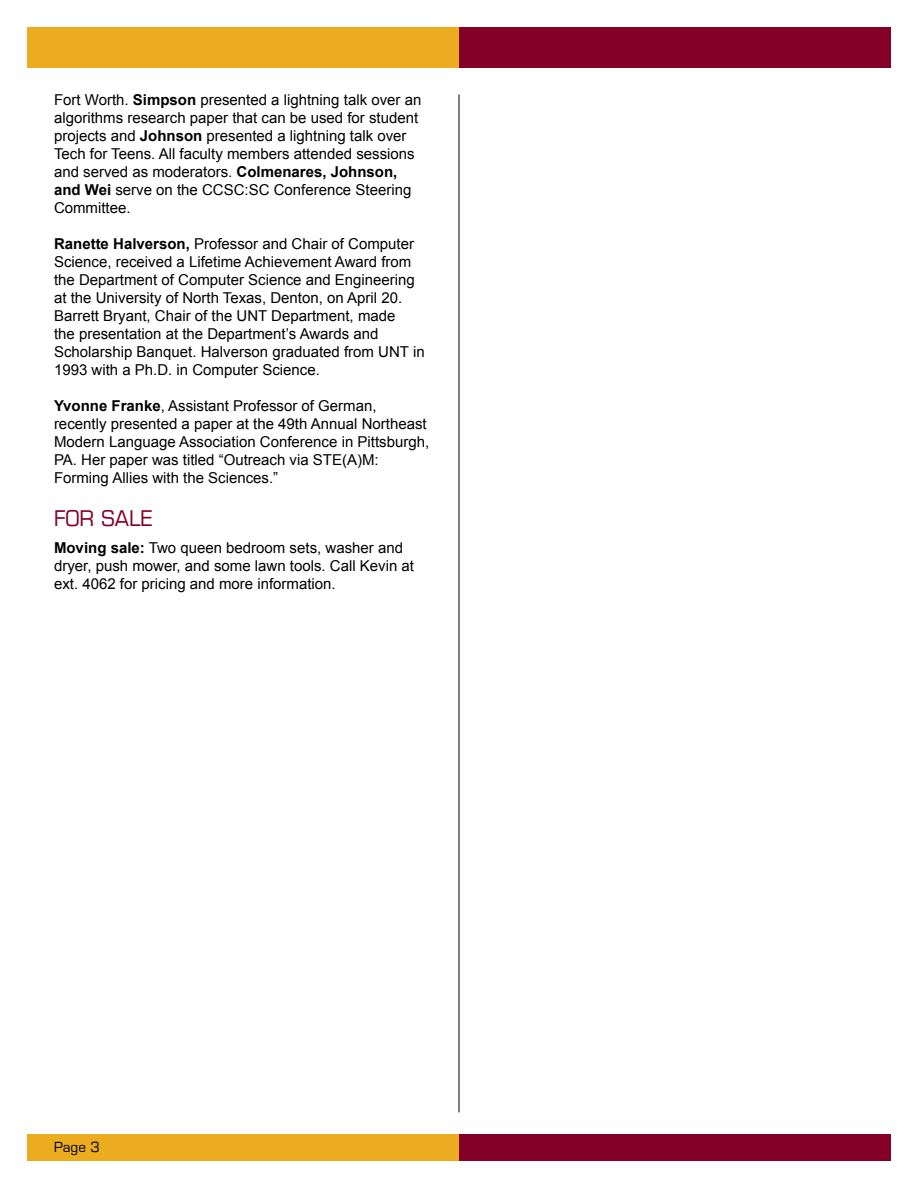
<style>
.page{position:relative;width:918px;height:1188px;background:#fff}
.page>*{position:absolute;margin:0;border:0;box-sizing:border-box;transform-origin:0 0}
.t1{font:21px "Eurostile";color:#840029}
.t2{font:15px/18px "Arial";color:#000}
.t3{font:13.5px "Eurostile";color:#000}
.s1{font-weight:700}
</style>
<div class="page">
<hr style="left:459px;top:94px;width:1px;height:1018px;background:#000">
<div style="left:459px;top:27px;width:432px;height:41px;background:#840029"></div>
<div style="left:28px;top:27px;width:431px;height:41px;background:#ebac20"></div>
<div style="left:459px;top:1134px;width:432px;height:27px;background:#840029"></div>
<div style="left:28px;top:1134px;width:431px;height:27px;background:#ebac20"></div>
<p class="t2" style="left:54px;top:91px;width:369px">Fort Worth. <span class="s1">Simpson</span> presented a lightning talk over an algorithms research paper that can be used for student projects and <span class="s1">Johnson</span> presented a lightning talk over Tech for Teens. All faculty members attended sessions and served as moderators. <span class="s1">Colmenares, Johnson, and Wei</span> serve on the CCSC:SC Conference Steering Committee.</p>
<p class="t2" style="left:54px;top:235px;width:372px"><span class="s1">Ranette Halverson,</span> Professor and Chair of Computer Science, received a Lifetime Achievement Award from the Department of Computer Science and Engineering at the University of North Texas, Denton, on April 20.<br>Barrett Bryant, Chair of the UNT Department, made<br>the presentation at the Department’s Awards and Scholarship Banquet. Halverson graduated from UNT in 1993 with a Ph.D. in Computer Science.</p>
<p class="t2" style="left:54px;top:397px;width:377px"><span class="s1">Yvonne Franke</span>, Assistant Professor of German, recently presented a paper at the 49th Annual Northeast Modern Language Association Conference in Pittsburgh, PA. Her paper was titled “Outreach via STE(A)M:<br>Forming Allies with the Sciences.”</p>
<h1 class="t1" style="left:54px;top:506px;width:100px">FOR SALE</h1>
<p class="t2" style="left:54px;top:539px;width:362px"><span class="s1">Moving sale:</span> Two queen bedroom sets, washer and dryer, push mower, and some lawn tools. Call Kevin at ext. 4062 for pricing and more information.</p>
<p class="t3" style="left:54px;top:1139px;width:47px">Page 3</p>
</div>
